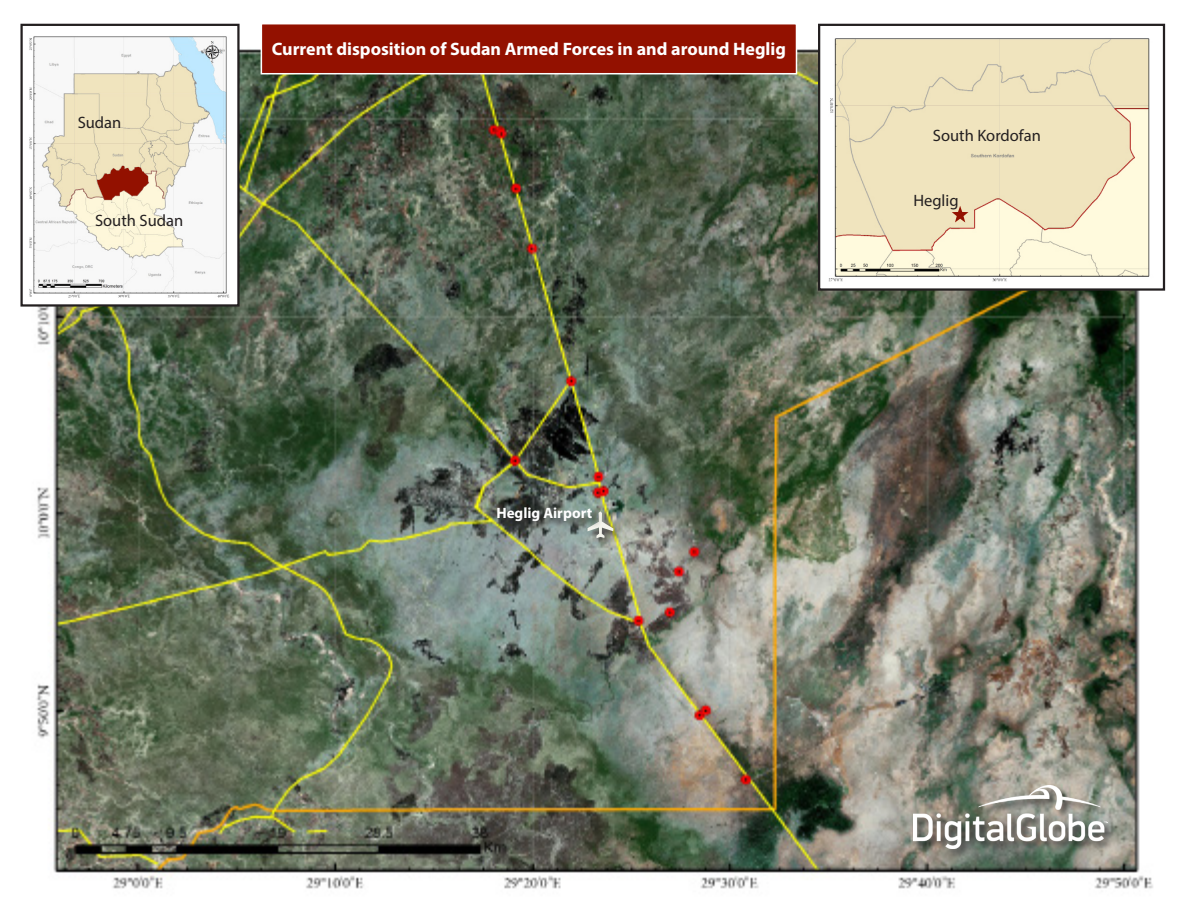
<style>
.page{position:relative;width:1188px;height:918px;background:#fff}
.page>*{position:absolute;margin:0;border:0;box-sizing:border-box;transform-origin:0 0}
.Image_Annotations{font:700 18px "Myriad Pro";color:#fff}
.t1{font:16.5px "Myriad Pro";color:#231f20}
.t2{font:700 15px "Myriad Pro";color:#fff}
</style>
<div class="page">
<img style="left:20px;top:23px;width:1146px;height:866px">
<img style="left:23px;top:27px;width:214px;height:277px">
<div style="left:20px;top:24px;width:220px;height:283px;border:2px solid #231f20"></div>
<svg style="left:97px;top:166px;width:52px;height:34px;background:#b35c46"></svg>
<div style="left:586px;top:511px;width:38px;height:37px;background:#231f20;opacity:.75"></div>
<svg style="left:588px;top:511px;width:25px;height:27px"></svg>
<img style="left:821px;top:27px;width:341px;height:261px">
<div style="left:818px;top:24px;width:347px;height:267px;border:2px solid #231f20"></div>
<svg style="left:952px;top:206px;width:16px;height:16px"></svg>
<div style="left:496px;top:506px;width:106px;height:26px;background:#231f20;opacity:.75"></div>
<div style="left:261px;top:23px;width:536px;height:51px;background:#931100;border:2px solid #fff"></div>
<div style="left:912px;top:784px;width:206px;height:76px;background:#231f20;opacity:.75"></div>
<img style="left:913px;top:785px;width:195px;height:64px">
<p class="t1" style="left:78px;top:112px;width:45px">Sudan</p>
<p class="t1" style="left:95px;top:211px;width:90px">South Sudan</p>
<p class="Image_Annotations" style="left:272px;top:38px;width:516px">Current disposition of Sudan Armed Forces in and around Heglig</p>
<p class="t2" style="left:496px;top:503px;width:97px">Heglig Airport</p>
<p class="t1" style="left:933px;top:125px;width:110px">South Kordofan</p>
<p class="t1" style="left:913px;top:190px;width:47px">Heglig</p>
</div>
